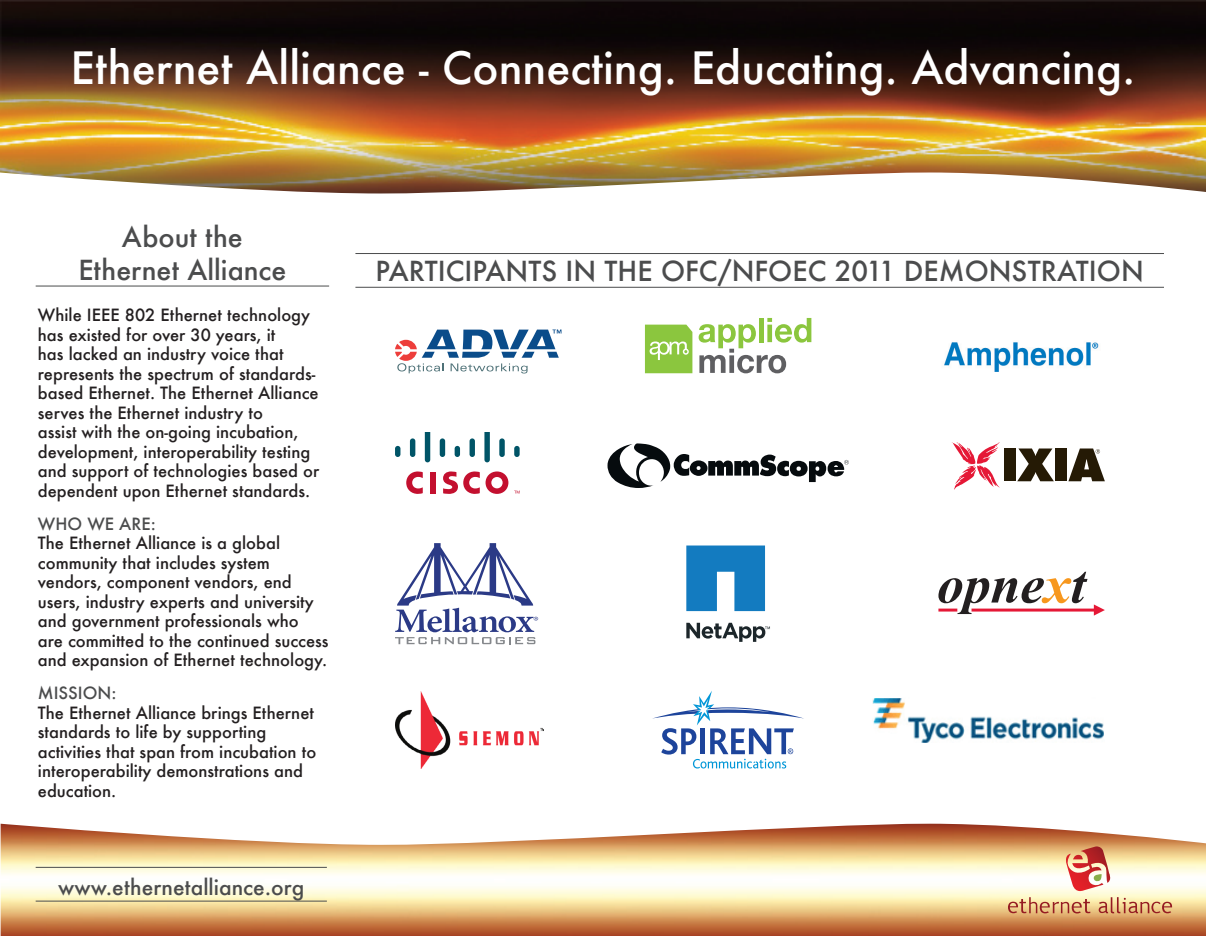
<style>
.page{position:relative;width:1206px;height:936px;background:#fff}
.page>*{position:absolute;margin:0;border:0;box-sizing:border-box;transform-origin:0 0}
.t1{font:500 43.5px "Futura";color:#fff}
.t2{font:500 27px/32.4px "Futura";color:#4b4c4d;text-align:center}
.t3{font:500 21px "Futura";color:#4b4c4d}
.t4{font:500 16.5px/19.5px "Futura";color:#231f20}
.t5{font:500 16.5px "Futura";color:#4b4c4d}
</style>
<div class="page">
<img style="left:0;top:0;width:1206px;height:172px">
<img style="left:1px;top:824px;width:1205px;height:112px">
<svg style="left:0;top:172px;width:1206px;height:22px"></svg>
<svg style="left:1063px;top:846px;width:47px;height:45px;background:#e0927e"></svg>
<svg style="left:1008px;top:897px;width:82px;height:17px"></svg>
<svg style="left:1098px;top:897px;width:74px;height:17px"></svg>
<hr style="left:355px;top:253px;width:809px;height:1px;background:#4b4c4d">
<hr style="left:355px;top:287px;width:809px;height:1px;background:#4b4c4d">
<hr style="left:36px;top:286px;width:293px;height:1px;background:#4b4c4d">
<hr style="left:36px;top:867px;width:291px;height:1px;background:#4b4c4d">
<hr style="left:36px;top:901px;width:291px;height:1px;background:#4b4c4d">
<svg style="left:395px;top:330px;width:166px;height:43px"></svg>
<svg style="left:699px;top:318px;width:112px;height:55px"></svg>
<svg style="left:645px;top:325px;width:47px;height:48px;background:#98cc53"></svg>
<img style="left:944px;top:342px;width:155px;height:30px">
<div style="left:430px;top:472px;width:6px;height:22px;background:#c3102f"></div>
<svg style="left:406px;top:471px;width:17px;height:23px"></svg>
<svg style="left:486px;top:471px;width:22px;height:23px"></svg>
<svg style="left:443px;top:471px;width:37px;height:23px"></svg>
<div style="left:395px;top:446px;width:5px;height:11px;background:#005467;border-radius:3px"></div>
<div style="left:410px;top:438px;width:5px;height:19px;background:#005467;border-radius:3px"></div>
<svg style="left:425px;top:433px;width:5px;height:29px"></svg>
<div style="left:440px;top:438px;width:5px;height:19px;background:#005467;border-radius:3px"></div>
<div style="left:455px;top:446px;width:5px;height:11px;background:#005467;border-radius:3px"></div>
<div style="left:470px;top:438px;width:5px;height:19px;background:#005467;border-radius:3px"></div>
<svg style="left:484px;top:433px;width:6px;height:29px"></svg>
<div style="left:499px;top:438px;width:6px;height:19px;background:#005467;border-radius:3px"></div>
<div style="left:514px;top:446px;width:6px;height:11px;background:#005467;border-radius:3px"></div>
<svg style="left:515px;top:491px;width:5px;height:3px"></svg>
<svg style="left:608px;top:443px;width:241px;height:45px"></svg>
<div style="left:1004px;top:449px;width:12px;height:32px;background:#251a05"></div>
<svg style="left:1017px;top:449px;width:37px;height:32px"></svg>
<div style="left:1055px;top:449px;width:12px;height:32px;background:#251a05"></div>
<svg style="left:952px;top:442px;width:48px;height:48px"></svg>
<svg style="left:1068px;top:449px;width:37px;height:32px"></svg>
<svg style="left:395px;top:543px;width:143px;height:101px"></svg>
<svg style="left:686px;top:546px;width:79px;height:65px;background:#338dc8"></svg>
<svg style="left:686px;top:623px;width:84px;height:19px"></svg>
<svg style="left:938px;top:572px;width:150px;height:42px"></svg>
<hr style="left:972px;top:609px;width:122px;height:3px;background:#e51836">
<hr style="left:938px;top:609px;width:19px;height:3px;background:#e51836">
<svg style="left:1094px;top:604px;width:11px;height:12px"></svg>
<svg style="left:652px;top:691px;width:152px;height:78px"></svg>
<img style="left:873px;top:698px;width:231px;height:45px">
<img style="left:395px;top:691px;width:148px;height:77px">
<h1 class="t1" style="left:70px;top:38px;width:1067px">Ethernet Alliance - Connecting. Educating. Advancing.</h1>
<h2 class="t2" style="left:78px;top:221px;width:210px">About the<br>Ethernet Alliance</h2>
<p class="t4" style="left:38px;top:305px;width:283px">While IEEE 802 Ethernet technology has existed for over 30 years, it<br>has lacked an industry voice that represents the spectrum of standards&shy;based Ethernet. The Ethernet Alliance serves the Ethernet industry to<br>assist with the on-going incubation, development, interoperability testing and support of technologies based or dependent upon Ethernet standards.</p>
<p class="t5" style="left:38px;top:512px;width:119px">WHO WE ARE:</p>
<p class="t4" style="left:38px;top:533px;width:292px">The Ethernet Alliance is a global community that includes system vendors, component vendors, end users, industry experts and university and government professionals who<br>are committed to the continued success and expansion of Ethernet technology.</p>
<p class="t5" style="left:38px;top:682px;width:80px">MISSION:</p>
<p class="t4" style="left:38px;top:703px;width:280px">The Ethernet Alliance brings Ethernet standards to life by supporting activities that span from incubation to interoperability demonstrations and education.</p>
<p class="t3" style="left:58px;top:873px;width:248px">www.ethernetalliance.org</p>
<h2 class="t2" style="left:376px;top:254px;width:770px">PARTICIPANTS IN THE OFC/NFOEC 2011 DEMONSTRATION</h2>
</div>
